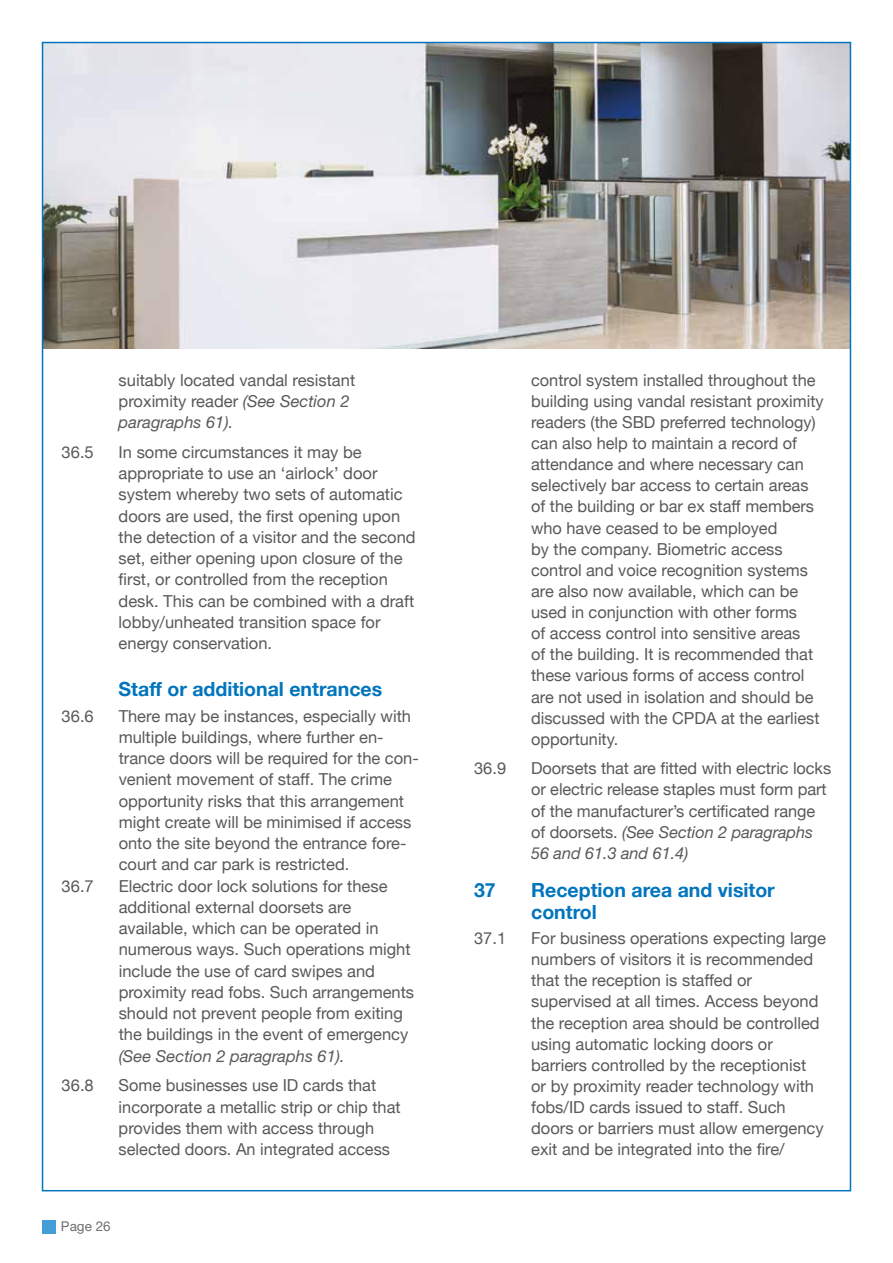
<style>
.page{position:relative;width:893px;height:1263px;background:#fff}
.page>*{position:absolute;margin:0;border:0;box-sizing:border-box;transform-origin:0 0}
.t1{font:700 19.5px/21.8px "Helvetica Neue";color:#0075bd}
.t2{font:16.5px/21.1px "Helvetica Neue";color:#59595c}
.t3{font:italic 16.5px "Helvetica Neue";color:#59595c}
.t4{font:13.5px "Helvetica Neue";color:#706f6f}
.s1{font-style:italic}
</style>
<div class="page">
<div style="left:43px;top:1220px;width:13px;height:13px;background:#449dd7"></div>
<img style="left:45px;top:45px;width:803px;height:304px">
<p class="t2" style="left:119px;top:369px;width:238px">suitably located vandal resistant proximity reader <span class="s1">(See Section 2 paragraphs 61).</span></p>
<p class="t2" style="left:62px;top:441px;width:34px">36.5</p>
<p class="t2" style="left:119px;top:441px;width:299px">In some circumstances it may be appropriate to use an ‘airlock’ door system whereby two sets of automatic doors are used, the first opening upon the detection of a visitor and the second set, either opening upon closure of the first, or controlled from the reception desk. This can be combined with a draft lobby/unheated transition space for energy conservation.</p>
<p class="t1" style="left:119px;top:678px;width:265px">Staff or additional entrances</p>
<p class="t2" style="left:62px;top:705px;width:34px">36.6</p>
<p class="t2" style="left:119px;top:705px;width:302px">There may be instances, especially with multiple buildings, where further en&shy;trance doors will be required for the con&shy;venient movement of staff. The crime opportunity risks that this arrangement might create will be minimised if access onto the site beyond the entrance fore&shy;court and car park is restricted.</p>
<p class="t2" style="left:62px;top:875px;width:34px">36.7</p>
<p class="t2" style="left:119px;top:875px;width:297px">Electric door lock solutions for these additional external doorsets are available, which can be operated in numerous ways. Such operations might include the use of card swipes and proximity read fobs. Such arrangements should not prevent people from exiting the buildings in the event of emergency</p>
<p class="t3" style="left:119px;top:1046px;width:228px">(See Section 2 paragraphs 61).</p>
<p class="t2" style="left:62px;top:1075px;width:34px">36.8</p>
<p class="t2" style="left:119px;top:1075px;width:283px">Some businesses use ID cards that incorporate a metallic strip or chip that provides them with access through selected doors. An integrated access</p>
<p class="t4" style="left:61px;top:1218px;width:51px">Page 26</p>
<p class="t2" style="left:531px;top:369px;width:294px">control system installed throughout the building using vandal resistant proximity readers (the SBD preferred technology) can also help to maintain a record of attendance and where necessary can selectively bar access to certain areas of the building or bar ex staff members who have ceased to be employed<br>by the company. Biometric access control and voice recognition systems are also now available, which can be used in conjunction with other forms<br>of access control into sensitive areas<br>of the building. It is recommended that these various forms of access control are not used in isolation and should be discussed with the CPDA at the earliest opportunity.</p>
<p class="t2" style="left:474px;top:758px;width:34px">36.9</p>
<p class="t2" style="left:531px;top:758px;width:302px">Doorsets that are fitted with electric locks or electric release staples must form part of the manufacturer’s certificated range of doorsets. <span class="s1">(See Section 2 paragraphs 56 and 61.3 and 61.4)</span></p>
<p class="t1" style="left:474px;top:879px;width:23px">37</p>
<p class="t1" style="left:531px;top:879px;width:245px">Reception area and visitor control</p>
<p class="t2" style="left:474px;top:927px;width:34px">37.1</p>
<p class="t2" style="left:531px;top:927px;width:296px">For business operations expecting large numbers of visitors it is recommended that the reception is staffed or supervised at all times. Access beyond the reception area should be controlled using automatic locking doors or barriers controlled by the receptionist<br>or by proximity reader technology with fobs/ID cards issued to staff. Such doors or barriers must allow emergency exit and be integrated into the fire/</p>
</div>
